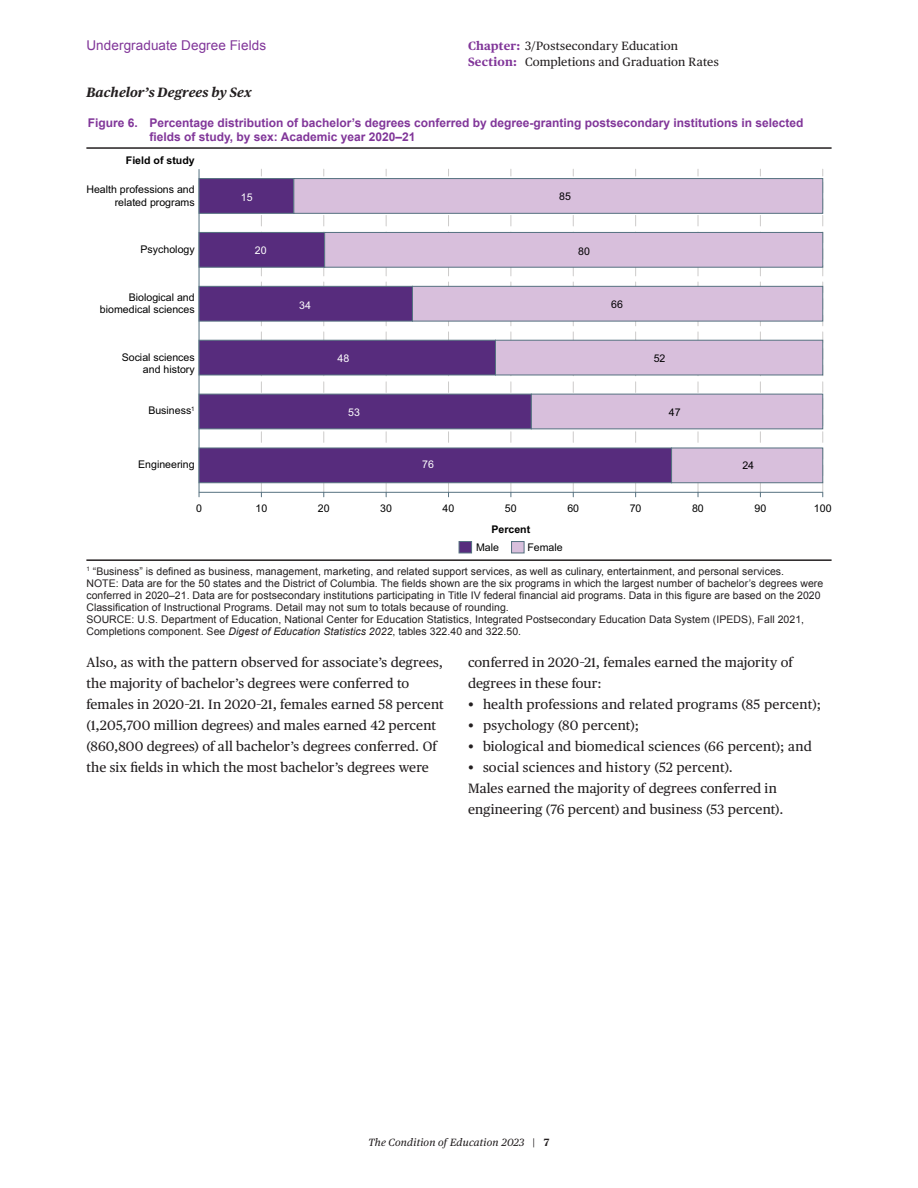
<style>
.page{position:relative;width:918px;height:1188px;background:#fff}
.page>*{position:absolute;margin:0;border:0;box-sizing:border-box;transform-origin:0 0}
.t1{font:13.5px/21px "Publico Text";letter-spacing:.01em;color:#231f20}
.t2{font:13.5px "Arial";letter-spacing:.005em;color:#813699}
.t3{font:italic 700 13.5px "Publico Text";letter-spacing:.005em;color:#231f20}
.t4{font:700 12px/14.4px "Arial";color:#813699}
.t5{font:12px/16.5px "Publico Text";letter-spacing:.01em;color:#231f20}
.t6{font:10.65px/12.8px "Arial";color:#000001;text-align:right}
.t7{font:700 10.65px "Arial";color:#000001}
.t8{font:10.65px "Arial";color:#fff}
.t9{font:10.5px/12px "Arial";letter-spacing:.005em;color:#231f20}
.t10{font:italic 10.5px "Publico Text";letter-spacing:.02em;color:#231f20}
.s1{font-weight:700;color:#813699}
.s2{font-style:italic}
.s3{font-style:normal}
.s4{font-weight:700;font-style:normal}
</style>
<div class="page">
<hr style="left:86px;top:147px;width:746px;height:2px;background:#231f20">
<hr style="left:86px;top:559px;width:746px;height:2px;background:#231f20">
<div style="left:511px;top:541px;width:13px;height:12px;background:#d8bfdc;border:1px solid #557180"></div>
<div style="left:459px;top:541px;width:13px;height:12px;background:#572c7d;border:1px solid #557180"></div>
<hr style="left:199px;top:169px;width:1px;height:323px;background:#567180">
<svg style="left:261px;top:169px;width:1px;height:328px"></svg>
<svg style="left:323px;top:169px;width:2px;height:328px"></svg>
<svg style="left:386px;top:169px;width:1px;height:328px"></svg>
<svg style="left:448px;top:169px;width:1px;height:328px"></svg>
<svg style="left:511px;top:169px;width:1px;height:328px"></svg>
<svg style="left:573px;top:169px;width:1px;height:328px"></svg>
<svg style="left:635px;top:169px;width:1px;height:328px"></svg>
<svg style="left:698px;top:169px;width:1px;height:328px"></svg>
<svg style="left:760px;top:169px;width:1px;height:328px"></svg>
<svg style="left:822px;top:169px;width:2px;height:328px"></svg>
<hr style="left:199px;top:492px;width:624px;height:1px;background:#567180">
<div style="left:199px;top:178px;width:95px;height:36px;background:#572c7d;border:1px solid #557180"></div>
<div style="left:293px;top:178px;width:530px;height:36px;background:#d8bfdc;border:1px solid #557180"></div>
<div style="left:199px;top:232px;width:126px;height:36px;background:#572c7d;border:1px solid #557180"></div>
<div style="left:324px;top:232px;width:499px;height:36px;background:#d8bfdc;border:1px solid #557180"></div>
<div style="left:199px;top:286px;width:214px;height:35px;background:#572c7d;border:1px solid #557180"></div>
<div style="left:412px;top:286px;width:411px;height:35px;background:#d8bfdc;border:1px solid #557180"></div>
<div style="left:199px;top:340px;width:297px;height:35px;background:#572c7d;border:1px solid #557180"></div>
<div style="left:495px;top:340px;width:328px;height:35px;background:#d8bfdc;border:1px solid #557180"></div>
<div style="left:199px;top:394px;width:333px;height:35px;background:#572c7d;border:1px solid #557180"></div>
<div style="left:531px;top:394px;width:292px;height:35px;background:#d8bfdc;border:1px solid #557180"></div>
<div style="left:199px;top:448px;width:473px;height:35px;background:#572c7d;border:1px solid #557180"></div>
<div style="left:671px;top:448px;width:152px;height:35px;background:#d8bfdc;border:1px solid #557180"></div>
<p class="t2" style="left:86px;top:37px;width:181px">Undergraduate Degree Fields</p>
<h2 class="t3" style="left:86px;top:82px;width:167px">Bachelor’s Degrees by Sex</h2>
<p class="t4" style="left:149px;top:116px;width:656px;text-indent:-62px">Figure 6. Percentage distribution of bachelor’s degrees conferred by degree-granting postsecondary institutions in selected fields of study, by sex: Academic year 2020–21</p>
<p class="t5" style="left:468px;top:37px;width:252px"><span class="s1">Chapter:</span> 3/Postsecondary Education<br><span class="s1">Section:</span> Completions and Graduation Rates</p>
<p class="t7" style="left:126px;top:154px;width:70px">Field of study</p>
<p class="t6" style="left:86px;top:183px;width:110px">Health professions and related programs</p>
<p class="t6" style="left:141px;top:243px;width:56px">Psychology</p>
<p class="t6" style="left:100px;top:291px;width:96px">Biological and biomedical sciences</p>
<p class="t6" style="left:122px;top:351px;width:75px">Social sciences and history</p>
<p class="t6" style="left:148px;top:404px;width:48px">Business<sup>1</sup></p>
<p class="t6" style="left:138px;top:458px;width:58px">Engineering</p>
<p class="t8" style="left:241px;top:190px;width:13px">15</p>
<p class="t8" style="left:255px;top:243px;width:13px">20</p>
<p class="t8" style="left:299px;top:298px;width:13px">34</p>
<p class="t8" style="left:338px;top:352px;width:13px">48</p>
<p class="t8" style="left:348px;top:405px;width:13px">53</p>
<p class="t8" style="left:422px;top:457px;width:13px">76</p>
<p class="t6" style="left:559px;top:190px;width:13px">85</p>
<p class="t6" style="left:578px;top:245px;width:13px">80</p>
<p class="t6" style="left:611px;top:298px;width:13px">66</p>
<p class="t6" style="left:654px;top:352px;width:13px">52</p>
<p class="t6" style="left:669px;top:406px;width:13px">47</p>
<p class="t6" style="left:742px;top:459px;width:13px">24</p>
<p class="t6" style="left:196px;top:502px;width:7px">0</p>
<p class="t6" style="left:256px;top:502px;width:13px">10</p>
<p class="t6" style="left:318px;top:502px;width:13px">20</p>
<p class="t6" style="left:380px;top:502px;width:13px">30</p>
<p class="t6" style="left:443px;top:502px;width:13px">40</p>
<p class="t6" style="left:505px;top:502px;width:13px">50</p>
<p class="t6" style="left:567px;top:502px;width:13px">60</p>
<p class="t6" style="left:630px;top:502px;width:13px">70</p>
<p class="t6" style="left:692px;top:502px;width:13px">80</p>
<p class="t6" style="left:754px;top:502px;width:13px">90</p>
<p class="t6" style="left:814px;top:502px;width:19px">100</p>
<p class="t7" style="left:491px;top:523px;width:40px">Percent</p>
<p class="t6" style="left:476px;top:541px;width:24px">Male</p>
<p class="t6" style="left:527px;top:541px;width:37px">Female</p>
<p class="t9" style="left:86px;top:565px;width:699px"><sup>1</sup> “Business” is defined as business, management, marketing, and related support services, as well as culinary, entertainment, and personal services.</p>
<p class="t9" style="left:86px;top:577px;width:738px">NOTE: Data are for the 50 states and the District of Columbia. The fields shown are the six programs in which the largest number of bachelor’s degrees were conferred in 2020–21. Data are for postsecondary institutions participating in Title IV federal financial aid programs. Data in this figure are based on the 2020<br>Classification of Instructional Programs. Detail may not sum to totals because of rounding.</p>
<p class="t9" style="left:86px;top:613px;width:719px">SOURCE: U.S. Department of Education, National Center for Education Statistics, Integrated Postsecondary Education Data System (IPEDS), Fall 2021,<br>Completions component. See <span class="s2">Digest of Education Statistics 2022</span>, tables 322.40 and 322.50.</p>
<p class="t1" style="left:86px;top:651px;width:359px">Also, as with the pattern observed for associate’s degrees, the majority of bachelor’s degrees were conferred to females in 2020–21. In 2020–21, females earned 58 percent (1,205,700 million degrees) and males earned 42 percent (860,800 degrees) of all bachelor’s degrees conferred. Of the six fields in which the most bachelor’s degrees were</p>
<p class="t1" style="left:468px;top:651px;width:326px">conferred in 2020–21, females earned the majority of degrees in these four:</p>
<p class="t1" style="left:468px;top:693px;width:354px">• health professions and related programs (85 percent);</p>
<p class="t1" style="left:468px;top:714px;width:173px">• psychology (80 percent);</p>
<p class="t1" style="left:468px;top:735px;width:345px">• biological and biomedical sciences (66 percent); and</p>
<p class="t1" style="left:468px;top:756px;width:266px">• social sciences and history (52 percent).</p>
<p class="t1" style="left:468px;top:777px;width:317px">Males earned the majority of degrees conferred in engineering (76 percent) and business (53 percent).</p>
<p class="t10" style="left:368px;top:1134px;width:183px">The Condition of Education 2023 <span class="s3">|</span> <span class="s4">7</span></p>
</div>
